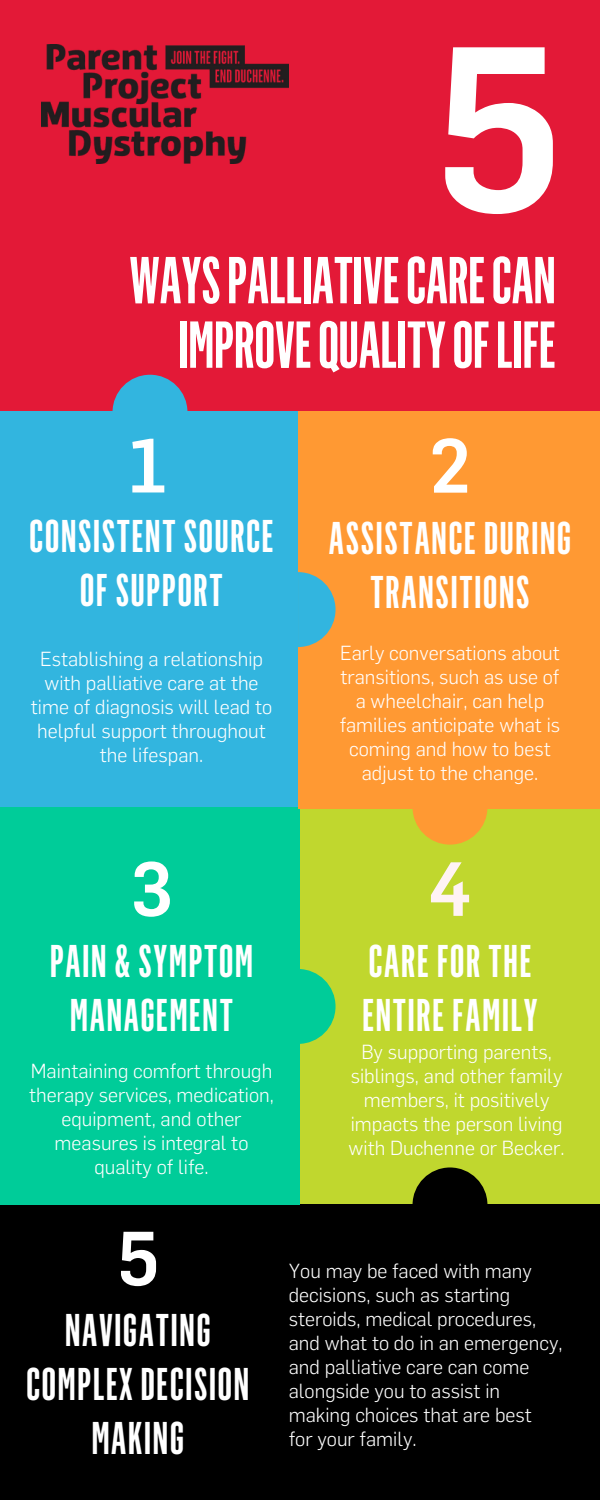
<style>
.page{position:relative;width:600px;height:1500px;background:#e31937}
.page>*{position:absolute;margin:0;border:0;box-sizing:border-box;transform-origin:0 0}
.t1{font:500 230px "Flama";color:#fff}
.t2{font:500 75px "Flama";color:#fff}
.t3{font:500 75px "Flama";color:#fff3f3}
.t4{font:600 65px/64.5px "Flama Ultracondensed";color:#fff;text-align:right}
.t5{font:600 45px/54px "Flama Ultracondensed";letter-spacing:.04em;color:#fff;text-align:center}
.t6{font:300 20px/24px "Flama";color:#fff;text-align:center}
</style>
<div class="page">
<div style="left:300px;top:808px;width:300px;height:397px;background:#c0d72e"></div>
<div style="left:0;top:412px;width:310px;height:397px;background:#32b5df"></div>
<div style="left:0;top:1204px;width:600px;height:296px;background:#000"></div>
<div style="left:0;top:808px;width:300px;height:397px;background:#0c9"></div>
<div style="left:298px;top:412px;width:302px;height:397px;background:#f93"></div>
<svg style="left:113px;top:375px;width:74px;height:37px"></svg>
<svg style="left:298px;top:572px;width:38px;height:75px"></svg>
<svg style="left:413px;top:809px;width:74px;height:36px"></svg>
<svg style="left:300px;top:969px;width:36px;height:75px"></svg>
<svg style="left:413px;top:1167px;width:74px;height:37px"></svg>
<img style="left:42px;top:44px;width:247px;height:120px">
<p class="t1" style="left:432px;top:-7px;width:133px">5</p>
<p class="t4" style="left:129px;top:248px;width:428px">WAYSPALLIATIVECARECAN<br>IMPROVEQUALITYOFLIFE</p>
<p class="t2" style="left:129px;top:421px;width:40px">1</p>
<p class="t2" style="left:429px;top:421px;width:44px">2</p>
<p class="t5" style="left:30px;top:510px;width:245px">CONSISTENT SOURCE<br>OF SUPPORT</p>
<p class="t5" style="left:329px;top:511px;width:244px">ASSISTANCE DURING<br>TRANSITIONS</p>
<p class="t6" style="left:31px;top:647px;width:243px">Establishing a relationship with palliative care at the time of diagnosis will lead to helpful support throughout the lifespan.</p>
<p class="t6" style="left:340px;top:641px;width:221px;text-align:left">Early conversations about transitions, such as use of</p>
<p class="t6" style="left:340px;top:689px;width:222px">a wheelchair, can help families anticipate what is coming and how to best adjust to the change.</p>
<p class="t2" style="left:130px;top:845px;width:45px">3</p>
<p class="t5" style="left:50px;top:935px;width:205px">PAIN &amp; SYMPTOM<br>MANAGEMENT</p>
<p class="t6" style="left:29px;top:1059px;width:246px">Maintaining comfort through therapy services, medication, equipment, and other measures is integral to quality of life.</p>
<p class="t3" style="left:428px;top:845px;width:46px">4</p>
<p class="t5" style="left:362px;top:935px;width:177px;text-align:left">CARE FOR THE<br>ENTIRE FAMILY</p>
<p class="t6" style="left:349px;top:1040px;width:218px">By supporting parents, siblings, and other family members, it positively impacts the person living with Duchenne or Becker.</p>
<p class="t2" style="left:117px;top:1214px;width:44px">5</p>
<p class="t5" style="left:26px;top:1303px;width:224px">NAVIGATING<br>COMPLEX DECISION<br>MAKING</p>
<p class="t6" style="left:289px;top:1259px;width:249px;text-align:left">You may be faced with many decisions, such as starting steroids, medical procedures,</p>
<p class="t6" style="left:289px;top:1331px;width:275px;text-align:left">and what to do in an emergency, and palliative care can come alongside you to assist in</p>
<p class="t6" style="left:289px;top:1403px;width:245px">making choices that are best</p>
<p class="t6" style="left:289px;top:1427px;width:130px">for your family.</p>
</div>
